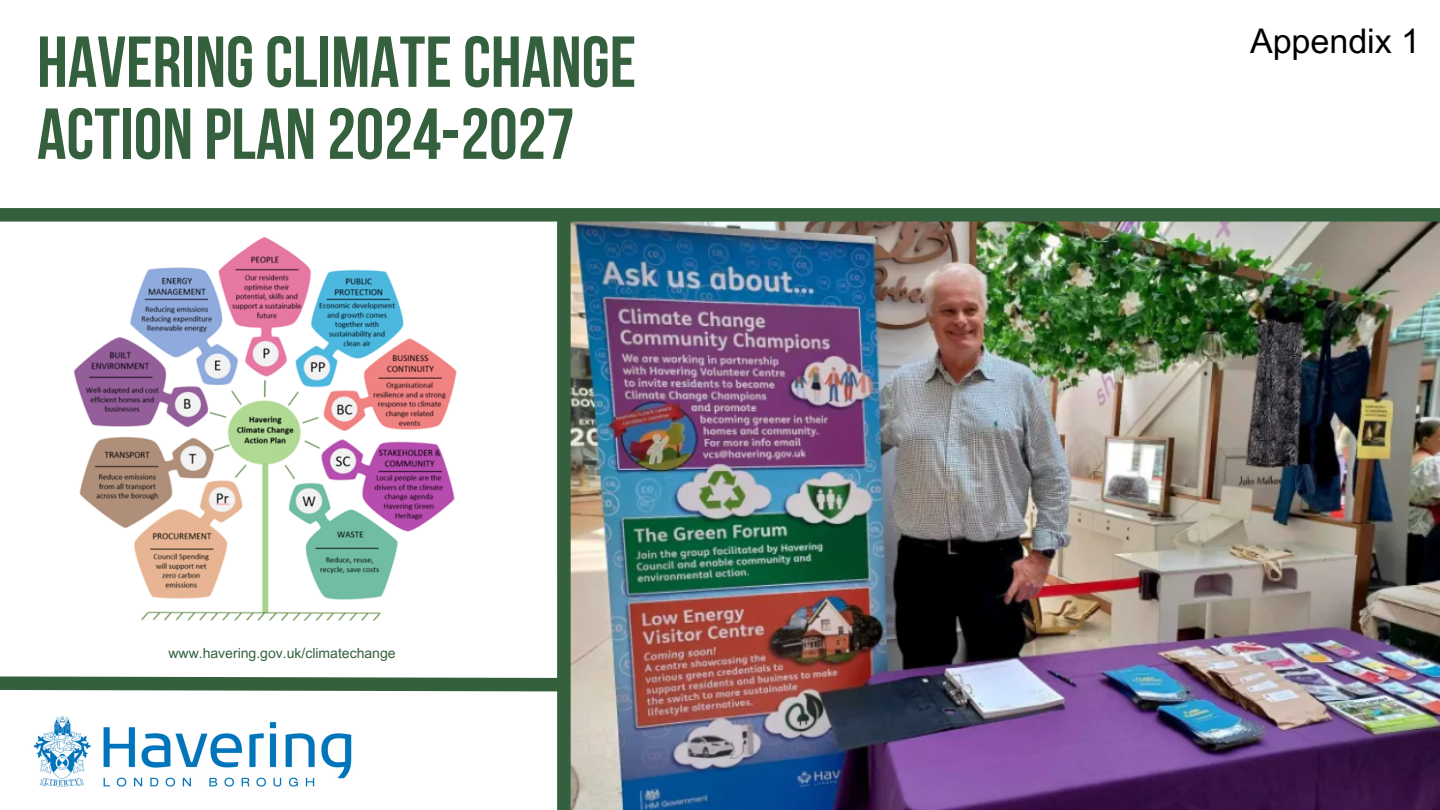
<style>
.page{position:relative;width:1440px;height:810px;background:#fff}
.page>*{position:absolute;margin:0;border:0;box-sizing:border-box;transform-origin:0 0}
.t1{font:72px/72px "Bebas Neue Cyrillic";color:#34603d}
.t2{font:34px "Arial MT Pro";color:#000}
.t3{font:14px "Arial MT Pro";color:#34603d}
</style>
<div class="page">
<img style="left:571px;top:222px;width:869px;height:588px">
<div style="left:0;top:208px;width:1440px;height:14px;background:#34603d"></div>
<svg style="left:0;top:670px;width:577px;height:28px"></svg>
<div style="left:557px;top:215px;width:14px;height:595px;background:#34603d"></div>
<img style="left:33px;top:716px;width:319px;height:71px">
<img style="left:73px;top:236px;width:384px;height:385px">
<p class="t1" style="left:37px;top:33px;width:601px">HAVERING CLIMATE CHANGE<br>ACTION PLAN 2024-2027</p>
<p class="t3" style="left:169px;top:648px;width:229px">www.havering.gov.uk/climatechange</p>
<p class="t2" style="left:1250px;top:28px;width:172px">Appendix 1</p>
</div>
